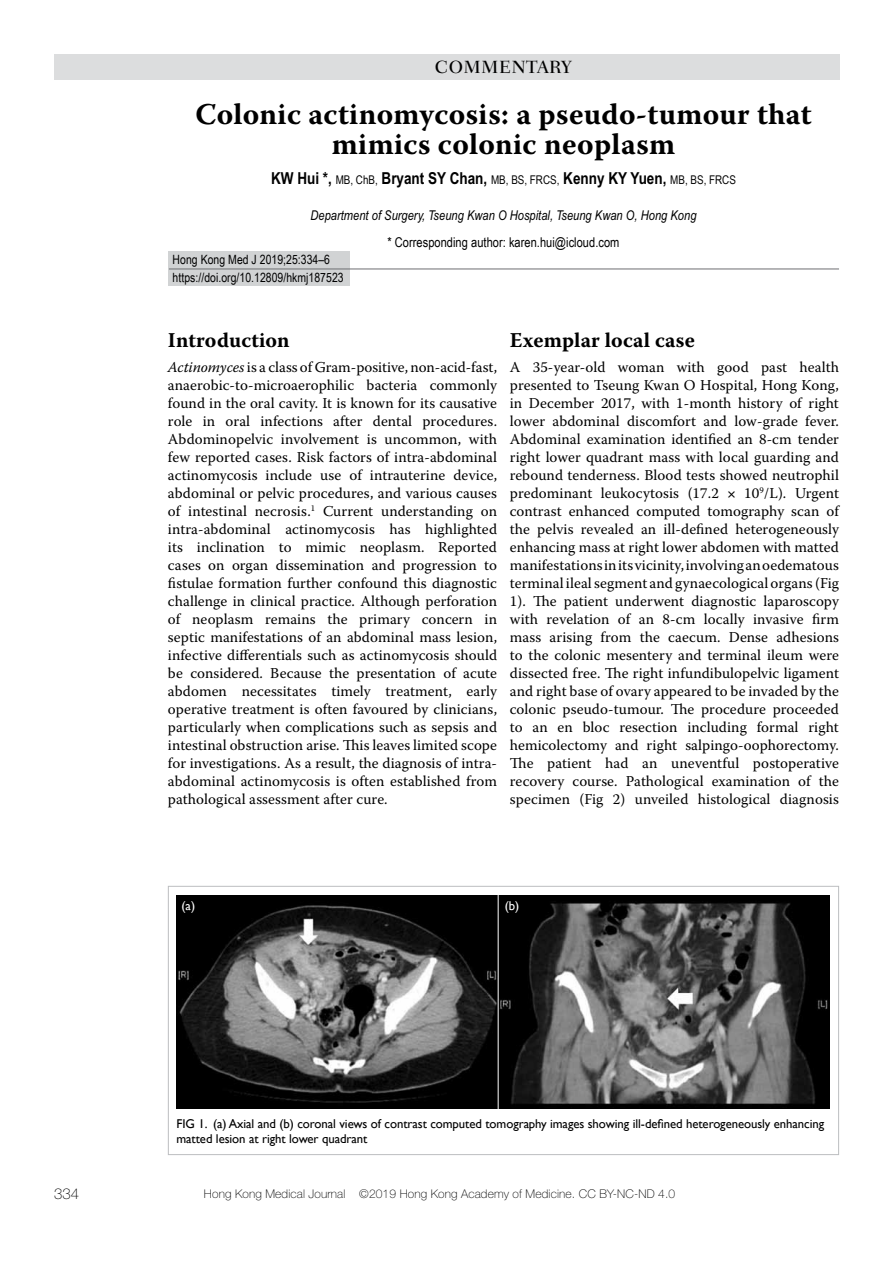
<style>
.page{position:relative;width:893px;height:1263px;background:#fff}
.page>*{position:absolute;margin:0;border:0;box-sizing:border-box;transform-origin:0 0}
.t1{font:700 30px/30px "Warnock Pro";letter-spacing:.01em;color:#000;text-align:center}
.t2{font:700 21px "Warnock Pro";letter-spacing:.005em;color:#000}
.t3{font:500 18px "Fairfield LH";color:#000}
.t4{font:700 16.5px "Arial Narrow";color:#000}
.t5{font:15px/18px "Warnock Pro";letter-spacing:.005em;color:#000;text-align:justify}
.t6{font:100 15px "Helvetica Neue";color:#000}
.t7{font:italic 13.5px "Arial Narrow";letter-spacing:.005em;color:#000}
.t8{font:13.5px "Arial Narrow";letter-spacing:.005em;color:#000}
.t9{font:12.75px/15.3px "Gill Sans";letter-spacing:-.005em;color:#000}
.t10{font:12.75px/18px "Arial Narrow";letter-spacing:.005em;color:#000}
.t11{font:12.75px "Gill Sans";color:#fff}
.t12{font:100 12px "Helvetica Neue";letter-spacing:.01em;color:#000}
.s1{font-weight:400;font-size:12px}
.s2{font-style:italic}
</style>
<div class="page">
<div style="left:168px;top:252px;width:182px;height:34px;background:#d1d3d4"></div>
<div style="left:54px;top:54px;width:785px;height:26px;background:#dcddde"></div>
<hr style="left:169px;top:269px;width:670px;height:1px;background:#6d6e71">
<img style="left:176px;top:895px;width:654px;height:213px">
<div style="left:168px;top:886px;width:671px;height:269px;border:1px solid #bcbec0"></div>
<hr style="left:498px;top:893px;width:1px;height:218px;background:#fff">
<p class="t3" style="left:435px;top:57px;width:17px">COMMENTARY</p>
<h1 class="t1" style="left:195px;top:99px;width:618px">Colonic actinomycosis: a pseudo-tumour that mimics colonic neoplasm</h1>
<p class="t4" style="left:271px;top:169px;width:466px">KW Hui *, <span class="s1">MB, ChB,</span> Bryant SY Chan, <span class="s1">MB, BS, FRCS,</span> Kenny KY Yuen, <span class="s1">MB, BS, FRCS</span></p>
<p class="t7" style="left:310px;top:208px;width:388px">Department of Surgery, Tseung Kwan O Hospital, Tseung Kwan O, Hong Kong</p>
<p class="t8" style="left:387px;top:232px;width:234px">* Corresponding author: karen.hui@icloud.com</p>
<p class="t10" style="left:173px;top:250px;width:173px">Hong Kong Med J 2019;25:334–6 https://doi.org/10.12809/hkmj187523</p>
<h2 class="t2" style="left:168px;top:328px;width:123px">Introduction</h2>
<p class="t5" style="left:168px;top:357px;width:331px"><span class="s2">Actinomyces</span> is a class of Gram-positive, non-acid-fast, anaerobic-to-microaerophilic bacteria commonly found in the oral cavity. It is known for its causative role in oral infections after dental procedures.<br>Abdominopelvic involvement is uncommon, with few reported cases. Risk factors of intra-abdominal actinomycosis include use of intrauterine device, abdominal or pelvic procedures, and various causes of intestinal necrosis.<sup>1</sup> Current understanding on intra-abdominal actinomycosis has highlighted its inclination to mimic neoplasm. Reported cases on organ dissemination and progression to fistulae formation further confound this diagnostic challenge in clinical practice. Although perforation of neoplasm remains the primary concern in septic manifestations of an abdominal mass lesion, infective differentials such as actinomycosis should be considered. Because the presentation of acute abdomen necessitates timely treatment, early operative treatment is often favoured by clinicians, particularly when complications such as sepsis and intestinal obstruction arise. This leaves limited scope for investigations. As a result, the diagnosis of intra&shy;abdominal actinomycosis is often established from pathological assessment after cure.</p>
<h2 class="t2" style="left:510px;top:328px;width:187px">Exemplar local case</h2>
<p class="t5" style="left:510px;top:357px;width:331px">A 35-year-old woman with good past health presented to Tseung Kwan O Hospital, Hong Kong, in December 2017, with 1-month history of right lower abdominal discomfort and low-grade fever.<br>Abdominal examination identified an 8-cm tender right lower quadrant mass with local guarding and rebound tenderness. Blood tests showed neutrophil predominant leukocytosis (17.2</p>
<p class="t5" style="left:510px;top:483px;width:331px;text-indent:234px">10<sup>9</sup>/L). Urgent contrast enhanced computed tomography scan of the pelvis revealed an ill-defined heterogeneously enhancing mass at right lower abdomen with matted manifestations in its vicinity, involving an oedematous terminal ileal segment and gynaecological organs (Fig 1). The patient underwent diagnostic laparoscopy with revelation of an 8-cm locally invasive firm mass arising from the caecum. Dense adhesions to the colonic mesentery and terminal ileum were dissected free. The right infundibulopelvic ligament and right base of ovary appeared to be invaded by the colonic pseudo-tumour. The procedure proceeded to an en bloc resection including formal right hemicolectomy and right salpingo-oophorectomy.<br>The patient had an uneventful postoperative recovery course. Pathological examination of the specimen (Fig 2) unveiled histological diagnosis</p>
<p class="t11" style="left:182px;top:898px;width:15px">(a)</p>
<p class="t11" style="left:505px;top:898px;width:16px">(b)</p>
<p class="t9" style="left:176px;top:1116px;width:649px">FIG 1. (a) Axial and (b) coronal views of contrast computed tomography images showing ill-defined heterogeneously enhancing matted lesion at right lower quadrant</p>
<p class="t6" style="left:54px;top:1186px;width:27px">334</p>
<p class="t12" style="left:204px;top:1187px;width:473px">Hong Kong Medical Journal ©2019 Hong Kong Academy of Medicine. CC BY-NC-ND 4.0</p>
</div>
